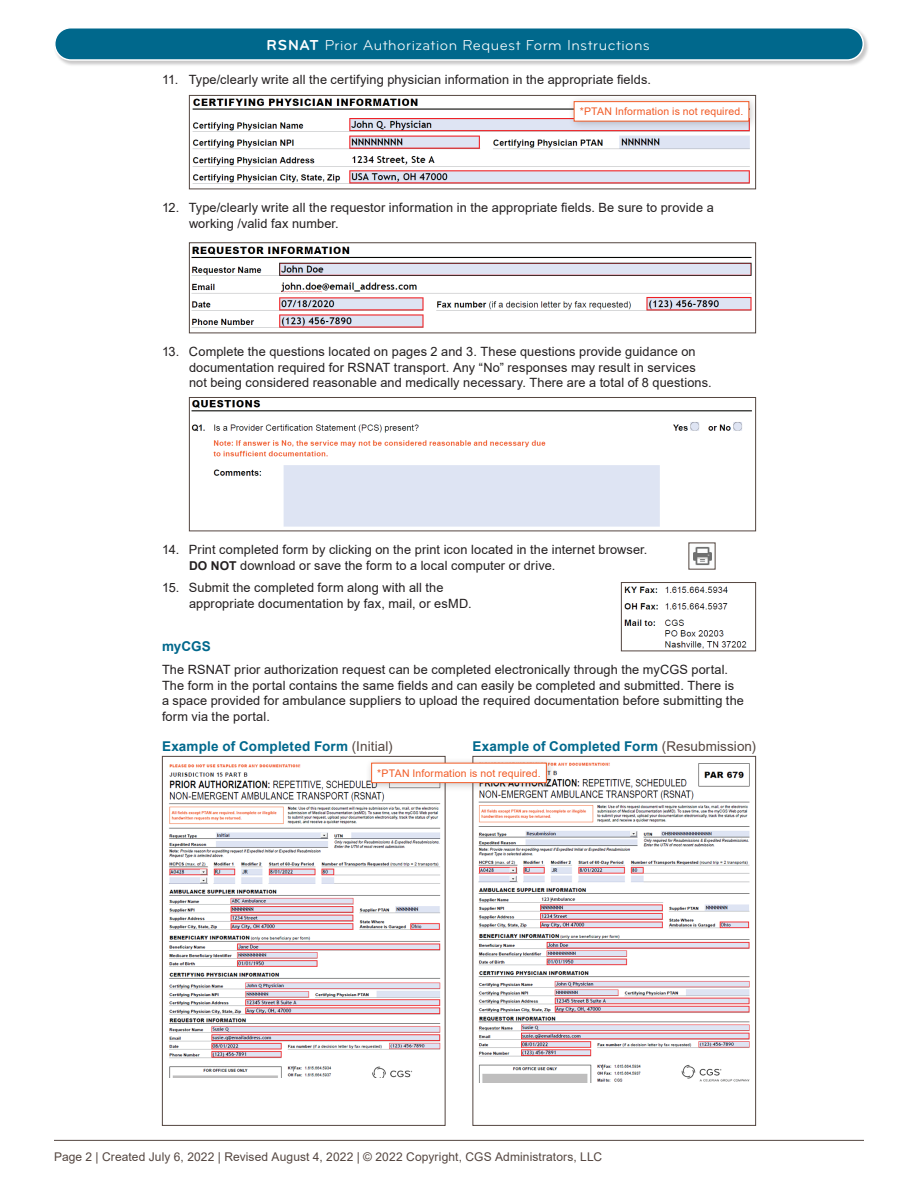
<style>
.page{position:relative;width:918px;height:1188px;background:#fff}
.page>*{position:absolute;margin:0;border:0;box-sizing:border-box;transform-origin:0 0}
.t1{font:15px "Bryant Pro";letter-spacing:.035em;color:#fff}
.t2{font:700 13.5px "Arial";letter-spacing:.015em;color:#00688c}
.t3{font:12.75px/15.8px "Arial";letter-spacing:.01em;color:#231f20}
.t4{font:12px "Arial";letter-spacing:.01em;color:#544640}
.t5{font:10.5px "Arial";letter-spacing:.015em;color:#f15b26}
.s1{font-weight:700}
.s2{font-weight:700;font-size:12.15px}
.s3{font-weight:400;color:#544640}
</style>
<div class="page">
<hr style="left:54px;top:1140px;width:810px;height:1px;background:#544640">
<div style="left:54px;top:27px;width:815px;height:39px;background:#231f20;opacity:.25"></div>
<div style="left:55px;top:28px;width:808px;height:32px;background:#00688c;border-radius:16px"></div>
<div style="left:54px;top:27px;width:810px;height:34px;border:2px solid #fff;border-radius:16px"></div>
<img style="left:192px;top:98px;width:558px;height:86px">
<div style="left:189px;top:95px;width:567px;height:94px;border:1px solid #544640"></div>
<img style="left:191px;top:246px;width:561px;height:82px">
<div style="left:189px;top:242px;width:567px;height:91px;border:1px solid #544640"></div>
<img style="left:191px;top:400px;width:561px;height:127px">
<div style="left:189px;top:397px;width:567px;height:134px;border:1px solid #544640"></div>
<img style="left:693px;top:546px;width:19px;height:20px">
<img style="left:624px;top:586px;width:123px;height:63px">
<div style="left:621px;top:582px;width:135px;height:69px;border:1px solid #544640"></div>
<img style="left:169px;top:764px;width:272px;height:314px">
<div style="left:162px;top:756px;width:284px;height:370px;border:1px solid #544640"></div>
<img style="left:478px;top:762px;width:272px;height:321px">
<div style="left:472px;top:756px;width:284px;height:370px;border:1px solid #544640"></div>
<div style="left:365px;top:756px;width:191px;height:36px;background:#231f20;opacity:.25"></div>
<div style="left:372px;top:763px;width:174px;height:20px;background:#fff"></div>
<div style="left:371px;top:763px;width:176px;height:20px;border:1px solid #f15b26"></div>
<div style="left:567px;top:95px;width:191px;height:35px;background:#231f20;opacity:.25"></div>
<div style="left:574px;top:102px;width:175px;height:19px;background:#fff"></div>
<div style="left:574px;top:101px;width:175px;height:21px;border:1px solid #f15b26"></div>
<p class="t1" style="left:267px;top:36px;width:385px"><span class="s1">RSNAT</span> Prior Authorization Request Form Instructions</p>
<p class="t3" style="left:162px;top:71px;width:491px">11. Type/clearly write all the certifying physician information in the appropriate fields.</p>
<p class="t5" style="left:580px;top:104px;width:165px">*PTAN Information is not required.</p>
<p class="t3" style="left:189px;top:199px;width:526px;text-indent:-27px">12. Type/clearly write all the requestor information in the appropriate fields. Be sure to provide a working /valid fax number.</p>
<p class="t3" style="left:189px;top:343px;width:524px;text-indent:-27px">13. Complete the questions located on pages 2 and 3. These questions provide guidance on documentation required for RSNAT transport. Any “No” responses may result in services not being considered reasonable and medically necessary. There are a total of 8 questions.</p>
<p class="t3" style="left:189px;top:541px;width:460px;text-indent:-27px">14. Print completed form by clicking on the print icon located in the internet browser.<br><span class="s2">DO NOT</span> download or save the form to a local computer or drive.</p>
<p class="t3" style="left:189px;top:580px;width:284px;text-indent:-27px">15. Submit the completed form along with all the appropriate documentation by fax, mail, or esMD.</p>
<p class="t2" style="left:162px;top:637px;width:50px">myCGS</p>
<p class="t3" style="left:162px;top:661px;width:584px">The RSNAT prior authorization request can be completed electronically through the myCGS portal.<br>The form in the portal contains the same fields and can easily be completed and submitted. There is a space provided for ambulance suppliers to upload the required documentation before submitting the form via the portal.</p>
<p class="t2" style="left:162px;top:737px;width:232px">Example of Completed Form <span class="s3">(Initial)</span></p>
<p class="t2" style="left:472px;top:737px;width:285px">Example of Completed Form <span class="s3">(Resubmission)</span></p>
<p class="t5" style="left:377px;top:766px;width:165px">*PTAN Information is not required.</p>
<p class="t4" style="left:54px;top:1149px;width:550px">Page 2 | Created July 6, 2022 | Revised August 4, 2022 | © 2022 Copyright, CGS Administrators, LLC</p>
</div>
